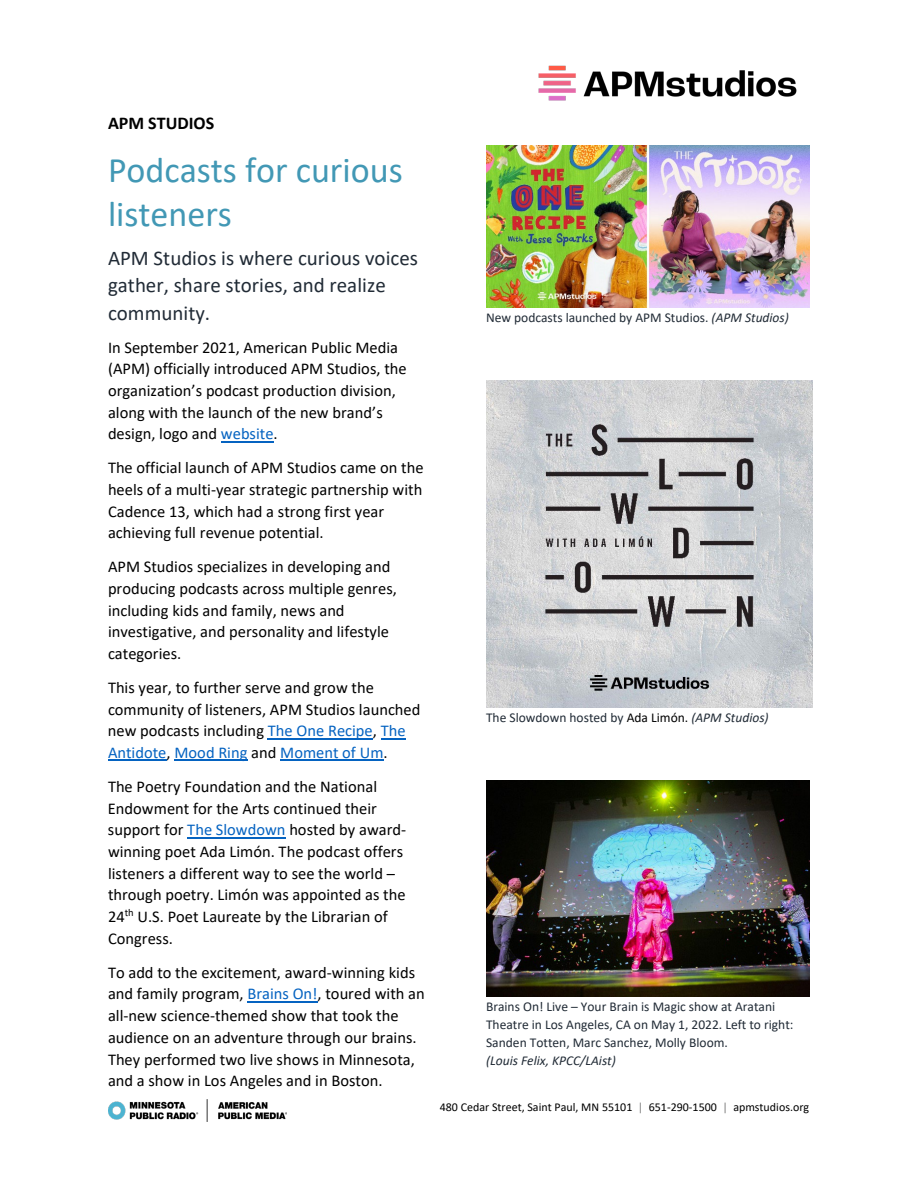
<style>
.page{position:relative;width:918px;height:1188px;background:#fff}
.page>*{position:absolute;margin:0;border:0;box-sizing:border-box;transform-origin:0 0}
.t1{font:36px/44px "Calibri";color:#4298b5}
.t2{font:21px/27.8px "Calibri";color:#212b36}
.t3{font:700 18px "Calibri";color:#000}
.t4{font:16.5px/21.8px "Calibri";color:#000}
.t5{font:13.5px/17.7px "Calibri";color:#212b36}
.t6{font:italic 13.5px "Calibri";color:#212b36}
.t7{font:12px "Calibri";color:#000}
.s1{color:#0563c1}
.s2{font-style:italic}
.s3{color:#000}
.s4{color:#7f7f7f}
</style>
<div class="page">
<img style="left:538px;top:65px;width:259px;height:36px">
<img style="left:108px;top:1099px;width:179px;height:22px">
<hr style="left:221px;top:441px;width:53px;height:1px;background:#0563c1">
<hr style="left:268px;top:738px;width:105px;height:1px;background:#0563c1">
<svg style="left:381px;top:738px;width:25px;height:1px"></svg>
<hr style="left:108px;top:760px;width:58px;height:1px;background:#0563c1">
<hr style="left:174px;top:760px;width:74px;height:1px;background:#0563c1">
<hr style="left:280px;top:760px;width:104px;height:1px;background:#0563c1">
<hr style="left:187px;top:837px;width:99px;height:1px;background:#0563c1">
<hr style="left:247px;top:1001px;width:71px;height:1px;background:#0563c1">
<img style="left:486px;top:146px;width:324px;height:162px">
<img style="left:486px;top:381px;width:327px;height:327px">
<img style="left:486px;top:781px;width:323px;height:215px">
<p class="t3" style="left:108px;top:111px;width:108px">APM STUDIOS</p>
<h3 class="t1" style="left:108px;top:147px;width:296px">Podcasts for curious listeners</h3>
<p class="t2" style="left:108px;top:243px;width:312px">APM Studios is where curious voices gather, share stories, and realize community.</p>
<p class="t4" style="left:108px;top:336px;width:300px">In September 2021, American Public Media (APM) officially introduced APM Studios, the organization’s podcast production division, along with the launch of the new brand’s design, logo and <span class="s1">website</span>.</p>
<p class="t4" style="left:108px;top:456px;width:317px">The official launch of APM Studios came on the heels of a multi-year strategic partnership with Cadence 13, which had a strong first year achieving full revenue potential.</p>
<p class="t4" style="left:108px;top:555px;width:290px">APM Studios specializes in developing and producing podcasts across multiple genres, including kids and family, news and investigative, and personality and lifestyle categories.</p>
<p class="t4" style="left:108px;top:676px;width:314px">This year, to further serve and grow the community of listeners, APM Studios launched new podcasts including <span class="s1">The One Recipe</span>, <span class="s1">The Antidote</span>, <span class="s1">Mood Ring</span> and <span class="s1">Moment of Um</span>.</p>
<p class="t4" style="left:108px;top:775px;width:300px">The Poetry Foundation and the National Endowment for the Arts continued their support for <span class="s1">The Slowdown</span> hosted by award&shy;winning poet Ada Limón. The podcast offers listeners a different way to see the world – through poetry. Limón was appointed as the 24<sup>th</sup> U.S. Poet Laureate by the Librarian of Congress.</p>
<p class="t4" style="left:108px;top:961px;width:318px">To add to the excitement, award-winning kids and family program, <span class="s1">Brains On!</span>, toured with an all-new science-themed show that took the audience on an adventure through our brains.<br>They performed two live shows in Minnesota, and a show in Los Angeles and in Boston.</p>
<p class="t5" style="left:486px;top:309px;width:304px">New podcasts launched by APM Studios. <span class="s2">(APM Studios)</span></p>
<p class="t5" style="left:486px;top:709px;width:284px">The Slowdown hosted by <span class="s3">Ada Limón.</span> <span class="s2">(APM Studios)</span></p>
<p class="t5" style="left:486px;top:998px;width:309px">Brains On! Live – Your Brain is Magic show at Aratani<br>Theatre in Los Angeles, CA on May 1, 2022. Left to right:<br>Sanden Totten, Marc Sanchez, Molly Bloom.</p>
<p class="t6" style="left:486px;top:1051px;width:131px">(Louis Felix, KPCC/LAist)</p>
<p class="t7" style="left:440px;top:1098px;width:371px">480 Cedar Street, Saint Paul, MN 55101 <span class="s4">|</span> 651-290-1500 <span class="s4">|</span> apmstudios.org</p>
</div>
